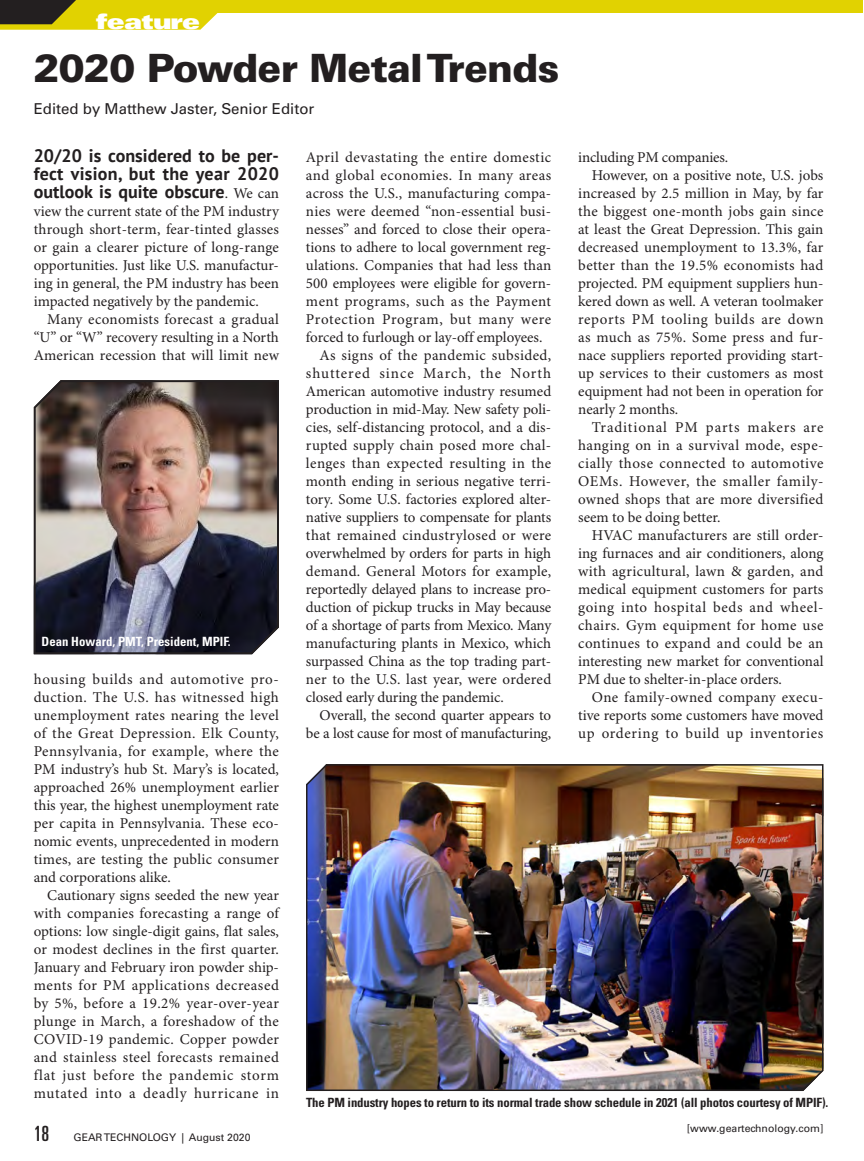
<style>
.page{position:relative;width:864px;height:1161px;background:#fff}
.page>*{position:absolute;margin:0;border:0;box-sizing:border-box;transform-origin:0 0}
.t1{font:900 39px "Univers LT Std";letter-spacing:-.02em;color:#231f20}
.t2{font:21px "Univers LT Std X Black Ex";letter-spacing:-.025em;color:#fff}
.Body_Text_After_Head{font:700 18px/18px "PT Sans";color:#231f20;text-align:justify}
.Body_Text{font:15px/18px "Minion Pro";color:#231f20;text-align:justify}
.Body_Text_After_Head-2{font:15px/18px "Minion Pro";letter-spacing:-.005em;color:#231f20;text-align:justify}
.t3{font:15px "Univers LT Std";color:#231f20}
.Figure_Table_Caption{font:700 condensed 12.75px "Univers LT Std";letter-spacing:-.01em;color:#231f20}
.Figure_Table_Caption-2{font:700 condensed 12.75px "Univers LT Std";color:#fff}
.t4{font:10.5px "Univers LT Std";color:#231f20}
.s1{font-family:"Minion Pro";font-weight:400;font-size:15px}
.s2{font-stretch:ultra-condensed;font-size:21px}
</style>
<div class="page">
<img style="left:33px;top:380px;width:246px;height:275px">
<img style="left:306px;top:764px;width:518px;height:327px">
<div style="left:194px;top:0;width:669px;height:14px;background:#e1d201"></div>
<svg style="left:0;top:0;width:245px;height:30px"></svg>
<h2 class="t2" style="left:96px;top:9px;width:105px">feature</h2>
<p class="t1" style="left:34px;top:44px;width:527px">2020 Powder Metal Trends</p>
<p class="t3" style="left:34px;top:100px;width:282px">Edited by Matthew Jaster, Senior Editor</p>
<p class="Body_Text_After_Head" style="left:34px;top:146px;width:247px">20/20 is considered to be per&shy;fect vision, but the year 2020 outlook is quite obscure<span class="s1">. We can</span></p>
<p class="Body_Text_After_Head-2" style="left:34px;top:203px;width:247px">view the current state of the PM industry through short-term, fear-tinted glasses or gain a clearer picture of long-range opportunities. Just like U.S. manufactur&shy;ing in general, the PM industry has been impacted negatively by the pandemic.</p>
<p class="Body_Text" style="left:34px;top:311px;width:247px;text-indent:13px">Many economists forecast a gradual “U” or “W” recovery resulting in a North American recession that will limit new</p>
<p class="Figure_Table_Caption-2" style="left:42px;top:634px;width:191px">Dean Howard, PMT, President, MPIF.</p>
<p class="Body_Text" style="left:34px;top:671px;width:247px">housing builds and automotive pro&shy;duction. The U.S. has witnessed high unemployment rates nearing the level of the Great Depression. Elk County, Pennsylvania, for example, where the PM industry’s hub St. Mary’s is located, approached 26% unemployment earlier this year, the highest unemployment rate per capita in Pennsylvania. These eco&shy;nomic events, unprecedented in modern times, are testing the public consumer and corporations alike.</p>
<p class="Body_Text" style="left:34px;top:887px;width:247px;text-indent:13px">Cautionary signs seeded the new year with companies forecasting a range of options: low single-digit gains, flat sales, or modest declines in the first quarter.<br>January and February iron powder ship&shy;ments for PM applications decreased by 5%, before a 19.2% year-over-year plunge in March, a foreshadow of the COVID-19 pandemic. Copper powder and stainless steel forecasts remained flat just before the pandemic storm mutated into a deadly hurricane in</p>
<p class="Body_Text" style="left:306px;top:149px;width:247px">April devastating the entire domestic and global economies. In many areas across the U.S., manufacturing compa&shy;nies were deemed “non-essential busi&shy;nesses” and forced to close their opera&shy;tions to adhere to local government reg&shy;ulations. Companies that had less than 500 employees were eligible for govern&shy;ment programs, such as the Payment Protection Program, but many were forced to furlough or lay-off employees.</p>
<p class="Body_Text" style="left:306px;top:347px;width:247px;text-indent:14px">As signs of the pandemic subsided, shuttered since March, the North American automotive industry resumed production in mid-May. New safety poli&shy;cies, self-distancing protocol, and a dis&shy;rupted supply chain posed more chal&shy;lenges than expected resulting in the month ending in serious negative terri&shy;tory. Some U.S. factories explored alter&shy;native suppliers to compensate for plants that remained cindustrylosed or were overwhelmed by orders for parts in high demand. General Motors for example, reportedly delayed plans to increase pro&shy;duction of pickup trucks in May because of a shortage of parts from Mexico. Many manufacturing plants in Mexico, which surpassed China as the top trading part&shy;ner to the U.S. last year, were ordered closed early during the pandemic.</p>
<p class="Body_Text" style="left:306px;top:707px;width:247px;text-align:right">Overall, the second quarter appears to be a lost cause for most of manufacturing,</p>
<p class="Body_Text" style="left:578px;top:149px;width:152px">including PM companies.</p>
<p class="Body_Text" style="left:578px;top:167px;width:247px;text-indent:13px">However, on a positive note, U.S. jobs increased by 2.5 million in May, by far the biggest one-month jobs gain since at least the Great Depression. This gain decreased unemployment to 13.3%, far better than the 19.5% economists had projected. PM equipment suppliers hun&shy;kered down as well. A veteran toolmaker reports PM tooling builds are down as much as 75%. Some press and fur&shy;nace suppliers reported providing start&shy;up services to their customers as most equipment had not been in operation for nearly 2 months.</p>
<p class="Body_Text" style="left:578px;top:419px;width:247px;text-indent:13px">Traditional PM parts makers are hanging on in a survival mode, espe&shy;cially those connected to automotive OEMs. However, the smaller family&shy;owned shops that are more diversified seem to be doing better.</p>
<p class="Body_Text" style="left:578px;top:527px;width:247px;text-indent:13px">HVAC manufacturers are still order&shy;ing furnaces and air conditioners, along with agricultural, lawn &amp; garden, and medical equipment customers for parts going into hospital beds and wheel&shy;chairs. Gym equipment for home use continues to expand and could be an interesting new market for conventional PM due to shelter-in-place orders.</p>
<p class="Body_Text" style="left:578px;top:689px;width:247px;text-indent:13px">One family-owned company execu&shy;tive reports some customers have moved up ordering to build up inventories</p>
<p class="Figure_Table_Caption" style="left:306px;top:1095px;width:524px">The PM industry hopes to return to its normal trade show schedule in 2021 (all photos courtesy of MPIF).</p>
<p class="t4" style="left:34px;top:1131px;width:218px"><span class="s2">18</span> GEAR TECHNOLOGY | August 2020</p>
<p class="t4" style="left:687px;top:1122px;width:138px">[www.geartechnology.com]</p>
</div>
